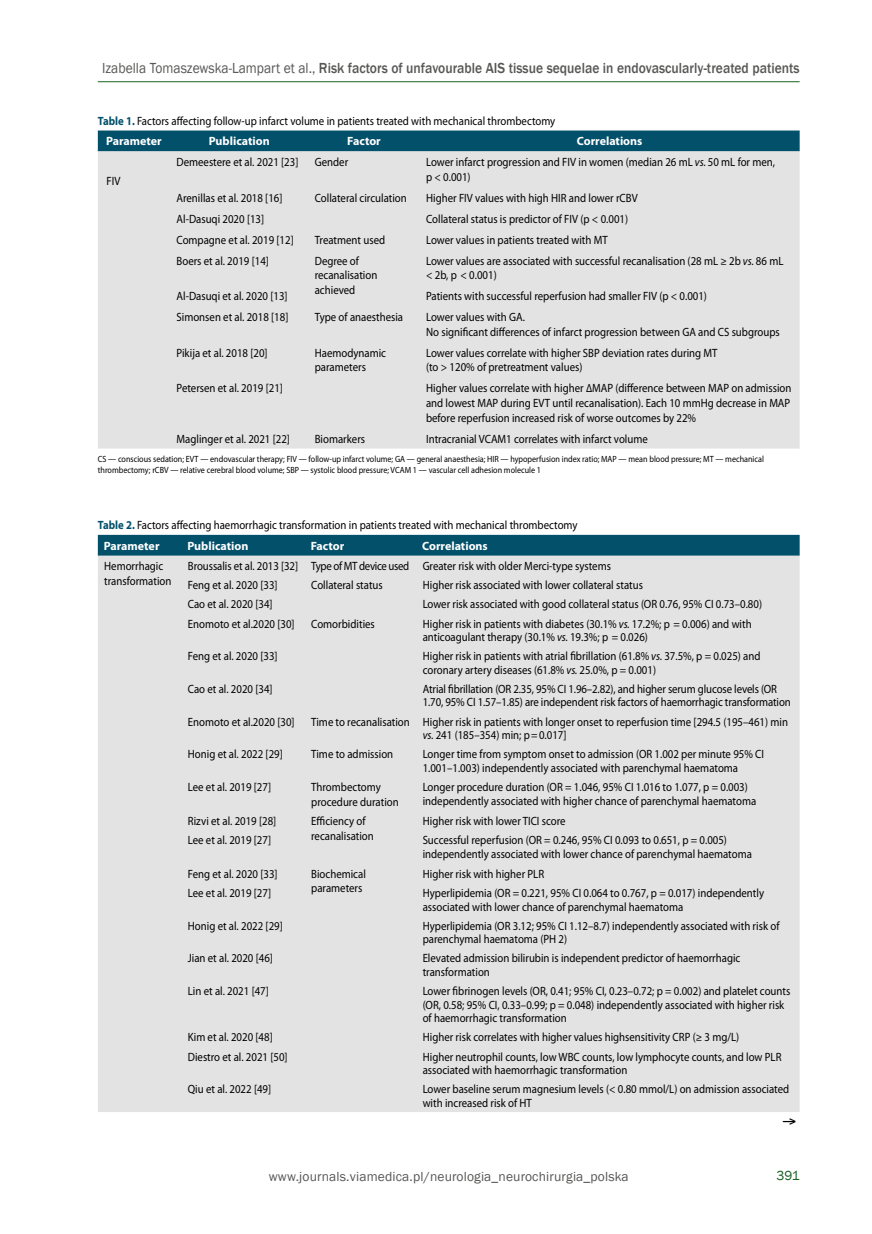
<style>
.page{position:relative;width:872px;height:1234px;background:#fff}
.page>*{position:absolute;margin:0;border:0;box-sizing:border-box;transform-origin:0 0}
.t1{font:500 15px "Franklin Gothic";color:#575756;scale:.9 1}
.t2{font:13.5px "Franklin Gothic";letter-spacing:.01em;color:#575756}
.t3{font:13.5px "Franklin Gothic";color:#176222}
.t4{font:12px/13.5px "Myriad Pro";color:#000;scale:.9 1}
.t5{font:700 12px "Myriad Pro";color:#fff}
.t6{font:9px/10.9px "Myriad Pro";color:#000;scale:.9 1}
.s1{font-weight:400}
.s2{font-weight:700;color:#03506b}
.s3{font-weight:700;color:#fff}
.s4{font-style:italic}
</style>
<div class="page">
<hr style="left:98px;top:81px;width:701px;height:1px;background:#176222">
<div style="left:98px;top:130px;width:701px;height:21px;background:#03506b"></div>
<div style="left:98px;top:151px;width:701px;height:297px;background:#e3e3e3"></div>
<div style="left:98px;top:534px;width:701px;height:21px;background:#03506b"></div>
<div style="left:98px;top:555px;width:701px;height:556px;background:#e3e3e3"></div>
<p class="t1" style="left:102px;top:59px;width:776px"><span class="s1">Izabella Tomaszewska-Lampart et al.,</span> Risk factors of unfavourable AIS tissue sequelae in endovascularly-treated patients</p>
<p class="t4" style="left:106px;top:110px;width:501px;line-height:21px;text-indent:-8px"><span class="s2">Table 1.</span> Factors affecting follow-up infarct volume in patients treated with mechanical thrombectomy<br><span class="s3">Parameter</span></p>
<p class="t5" style="left:209px;top:135px;width:62px">Publication</p>
<p class="t5" style="left:347px;top:135px;width:35px">Factor</p>
<p class="t5" style="left:577px;top:135px;width:67px">Correlations</p>
<p class="t4" style="left:176px;top:156px;width:137px">Demeestere et al. 2021 [23]</p>
<p class="t4" style="left:315px;top:156px;width:39px">Gender</p>
<p class="t4" style="left:426px;top:155px;width:389px;line-height:14.7px">Lower infarct progression and FIV in women (median 26 mL <span class="s4">vs.</span> 50 mL for men, p &lt; 0.001)</p>
<p class="t4" style="left:176px;top:191px;width:119px">Arenillas et al. 2018 [16]</p>
<p class="t4" style="left:315px;top:191px;width:104px">Collateral circulation</p>
<p class="t4" style="left:426px;top:191px;width:237px">Higher FIV values with high HIR and lower rCBV</p>
<p class="t4" style="left:176px;top:212px;width:99px">Al-Dasuqi 2020 [13]</p>
<p class="t4" style="left:426px;top:212px;width:226px">Collateral status is predictor of FIV (p &lt; 0.001)</p>
<p class="t4" style="left:176px;top:233px;width:132px">Compagne et al. 2019 [12]</p>
<p class="t4" style="left:315px;top:233px;width:80px">Treatment used</p>
<p class="t4" style="left:426px;top:233px;width:203px">Lower values in patients treated with MT</p>
<p class="t4" style="left:176px;top:254px;width:104px">Boers et al. 2019 [14]</p>
<p class="t4" style="left:315px;top:253px;width:71px;line-height:14.7px">Degree of recanalisation achieved</p>
<p class="t4" style="left:426px;top:253px;width:398px;line-height:14.7px">Lower values are associated with successful recanalisation (28 mL ≥ 2b <span class="s4">vs.</span> 86 mL &lt; 2b, p &lt; 0.001)</p>
<p class="t4" style="left:176px;top:290px;width:125px">Al-Dasuqi et al. 2020 [13]</p>
<p class="t4" style="left:426px;top:290px;width:314px">Patients with successful reperfusion had smaller FIV (p &lt; 0.001)</p>
<p class="t4" style="left:176px;top:310px;width:126px">Simonsen et al. 2018 [18]</p>
<p class="t4" style="left:315px;top:310px;width:100px">Type of anaesthesia</p>
<p class="t4" style="left:426px;top:310px;width:394px;line-height:14.7px">Lower values with GA.<br>No significant differences of infarct progression between GA and CS subgroups</p>
<p class="t4" style="left:176px;top:346px;width:103px">Pikija et al. 2018 [20]</p>
<p class="t4" style="left:315px;top:345px;width:81px;line-height:14.7px">Haemodynamic parameters</p>
<p class="t4" style="left:426px;top:345px;width:325px;line-height:14.7px">Lower values correlate with higher SBP deviation rates during MT (to &gt; 120% of pretreatment values)</p>
<p class="t4" style="left:176px;top:382px;width:120px">Petersen et al. 2019 [21]</p>
<p class="t4" style="left:426px;top:381px;width:407px;line-height:14.7px;text-align:justify">Higher values correlate with higher ∆MAP (difference between MAP on admission and lowest MAP during EVT until recanalisation). Each 10 mmHg decrease in MAP before reperfusion increased risk of worse outcomes by 22%</p>
<p class="t4" style="left:176px;top:432px;width:128px">Maglinger et al. 2021 [22]</p>
<p class="t4" style="left:315px;top:432px;width:57px">Biomarkers</p>
<p class="t4" style="left:426px;top:432px;width:248px">Intracranial VCAM1 correlates with infarct volume</p>
<p class="t6" style="left:98px;top:453px;width:741px">CS — conscious sedation; EVT — endovascular therapy; FIV — follow-up infarct volume; GA — general anaesthesia; HIR — hypoperfusion index ratio; MAP — mean blood pressure; MT — mechanical thrombectomy; rCBV — relative cerebral blood volume; SBP — systolic blood pressure; VCAM 1 — vascular cell adhesion molecule 1</p>
<p class="t4" style="left:106px;top:175px;width:17px">FIV</p>
<p class="t4" style="left:104px;top:514px;width:528px;line-height:21px;text-indent:-6px"><span class="s2">Table 2.</span> Factors affecting haemorrhagic transformation in patients treated with mechanical thrombectomy<br><span class="s3">Parameter</span></p>
<p class="t5" style="left:187px;top:539px;width:62px">Publication</p>
<p class="t5" style="left:311px;top:539px;width:35px">Factor</p>
<p class="t5" style="left:422px;top:539px;width:67px">Correlations</p>
<p class="t4" style="left:104px;top:558px;width:76px;line-height:14.7px">Hemorrhagic transformation</p>
<p class="t4" style="left:188px;top:556px;width:471px;line-height:19.2px">Broussalis et al. 2013 [32] Type of MT device used Greater risk with older Merci-type systems<br>Feng et al. 2020 [33]</p>
<p class="t4" style="left:311px;top:578px;width:81px">Collateral status</p>
<p class="t4" style="left:423px;top:578px;width:246px">Higher risk associated with lower collateral status</p>
<p class="t4" style="left:188px;top:597px;width:96px">Cao et al. 2020 [34]</p>
<p class="t4" style="left:423px;top:597px;width:379px">Lower risk associated with good collateral status (OR 0.76, 95% CI 0.73–0.80)</p>
<p class="t4" style="left:188px;top:617px;width:120px">Enomoto et al.2020 [30]</p>
<p class="t4" style="left:311px;top:617px;width:72px">Comorbidities</p>
<p class="t4" style="left:423px;top:617px;width:367px">Higher risk in patients with diabetes (30.1% <span class="s4">vs.</span> 17.2%; p = 0.006) and with anticoagulant therapy (30.1% <span class="s4">vs.</span> 19.3%; p = 0.026)</p>
<p class="t4" style="left:188px;top:649px;width:101px">Feng et al. 2020 [33]</p>
<p class="t4" style="left:423px;top:649px;width:377px">Higher risk in patients with atrial fibrillation (61.8% <span class="s4">vs.</span> 37.5%, p = 0.025) and coronary artery diseases (61.8% <span class="s4">vs.</span> 25.0%, p = 0.001)</p>
<p class="t4" style="left:188px;top:682px;width:96px">Cao et al. 2020 [34]</p>
<p class="t4" style="left:423px;top:682px;width:410px">Atrial fibrillation (OR 2.35, 95% CI 1.96–2.82), and higher serum glucose levels (OR<br>1.70, 95% CI 1.57–1.85) are independent risk factors of haemorrhagic transformation</p>
<p class="t4" style="left:188px;top:715px;width:120px">Enomoto et al.2020 [30]</p>
<p class="t4" style="left:423px;top:715px;width:407px;text-indent:-111px">Time to recanalisation Higher risk in patients with longer onset to reperfusion time [294.5 (195–461) min <span class="s4">vs.</span> 241 (185–354) min; p=0.017]</p>
<p class="t4" style="left:188px;top:747px;width:107px">Honig et al. 2022 [29]</p>
<p class="t4" style="left:311px;top:747px;width:93px">Time to admission</p>
<p class="t4" style="left:423px;top:747px;width:381px">Longer time from symptom onset to admission (OR 1.002 per minute 95% CI<br>1.001–1.003) independently associated with parenchymal haematoma</p>
<p class="t4" style="left:188px;top:780px;width:94px">Lee et al. 2019 [27]</p>
<p class="t4" style="left:311px;top:779px;width:99px;line-height:14.7px">Thrombectomy procedure duration</p>
<p class="t4" style="left:423px;top:780px;width:372px">Longer procedure duration (OR = 1.046, 95% CI 1.016 to 1.077, p = 0.003) independently associated with higher chance of parenchymal haematoma</p>
<p class="t4" style="left:188px;top:814px;width:100px">Rizvi et al. 2019 [28]</p>
<p class="t4" style="left:311px;top:813px;width:71px;line-height:14.7px">Efficiency of recanalisation</p>
<p class="t4" style="left:423px;top:814px;width:160px">Higher risk with lower TICI score</p>
<p class="t4" style="left:188px;top:833px;width:94px">Lee et al. 2019 [27]</p>
<p class="t4" style="left:423px;top:833px;width:367px">Successful reperfusion (OR = 0.246, 95% CI 0.093 to 0.651, p = 0.005) independently associated with lower chance of parenchymal haematoma</p>
<p class="t4" style="left:188px;top:867px;width:101px">Feng et al. 2020 [33]</p>
<p class="t4" style="left:311px;top:866px;width:62px;line-height:14.7px">Biochemical parameters</p>
<p class="t4" style="left:423px;top:867px;width:136px">Higher risk with higher PLR</p>
<p class="t4" style="left:188px;top:886px;width:94px">Lee et al. 2019 [27]</p>
<p class="t4" style="left:423px;top:886px;width:381px">Hyperlipidemia (OR = 0.221, 95% CI 0.064 to 0.767, p = 0.017) independently associated with lower chance of parenchymal haematoma</p>
<p class="t4" style="left:188px;top:918px;width:107px">Honig et al. 2022 [29]</p>
<p class="t4" style="left:423px;top:918px;width:398px">Hyperlipidemia (OR 3.12; 95% CI 1.12–8.7) independently associated with risk of parenchymal haematoma (PH 2)</p>
<p class="t4" style="left:188px;top:951px;width:96px">Jian et al. 2020 [46]</p>
<p class="t4" style="left:423px;top:951px;width:354px">Elevated admission bilirubin is independent predictor of haemorrhagic transformation</p>
<p class="t4" style="left:188px;top:984px;width:92px">Lin et al. 2021 [47]</p>
<p class="t4" style="left:423px;top:984px;width:410px">Lower fibrinogen levels (OR, 0.41; 95% CI, 0.23–0.72; p = 0.002) and platelet counts (OR, 0.58; 95% CI, 0.33–0.99; p = 0.048) independently associated with higher risk of haemorrhagic transformation</p>
<p class="t4" style="left:188px;top:1030px;width:96px">Kim et al. 2020 [48]</p>
<p class="t4" style="left:423px;top:1030px;width:353px">Higher risk correlates with higher values highsensitivity CRP (≥ 3 mg/L)</p>
<p class="t4" style="left:188px;top:1049px;width:112px">Diestro et al. 2021 [50]</p>
<p class="t4" style="left:423px;top:1049px;width:400px">Higher neutrophil counts, low WBC counts, low lymphocyte counts, and low PLR associated with haemorrhagic transformation</p>
<p class="t4" style="left:188px;top:1082px;width:94px">Qiu et al. 2022 [49]</p>
<p class="t4" style="left:423px;top:1082px;width:409px">Lower baseline serum magnesium levels (&lt; 0.80 mmol/L) on admission associated with increased risk of HT</p>
<p class="t2" style="left:269px;top:1168px;width:361px">www.journals.viamedica.pl/neurologia_neurochirurgia_polska</p>
<p class="t3" style="left:776px;top:1166px;width:25px">391</p>
</div>
